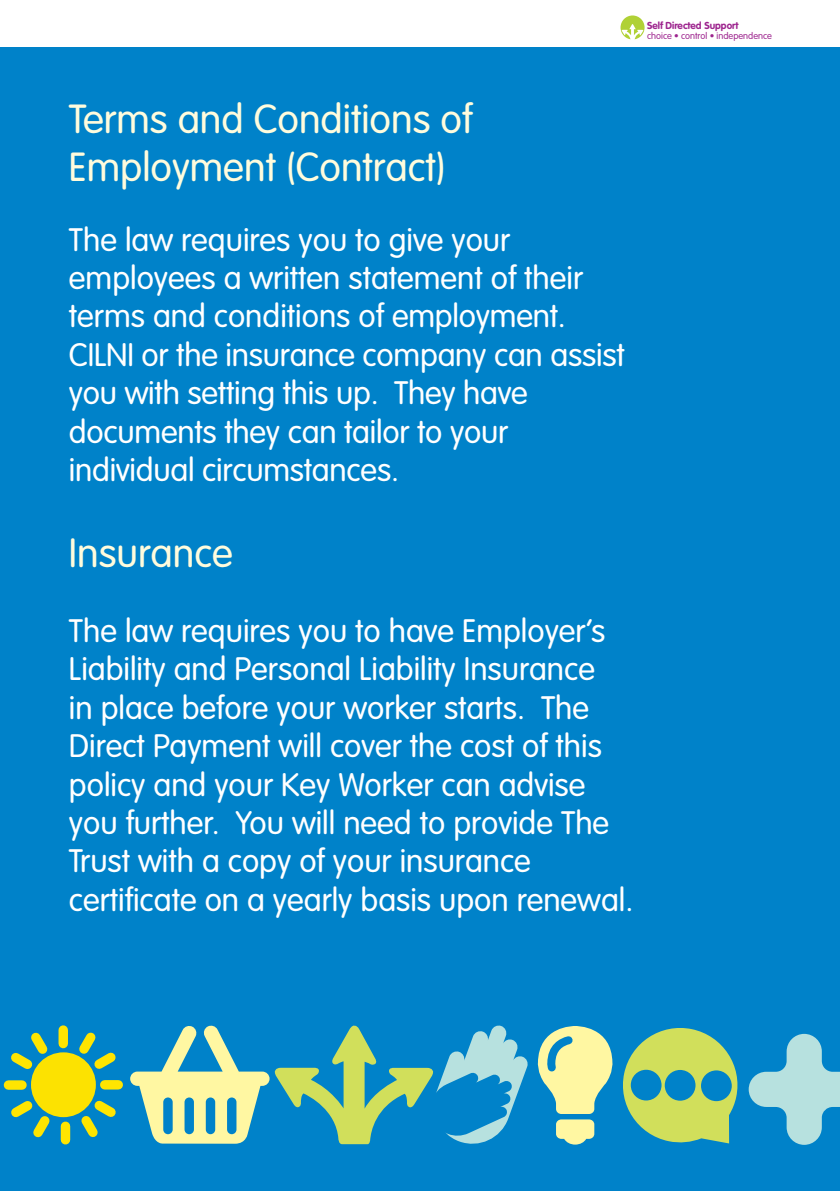
<style>
.page{position:relative;width:840px;height:1191px;background:#fff}
.page>*{position:absolute;margin:0;border:0;box-sizing:border-box;transform-origin:0 0}
.t1{font:300 40px/48px "VAG Rounded";color:#fffcdd}
.t2{font:300 32px/38.4px "VAG Rounded";color:#fff}
.t3{font:700 10px "VAG Rounded";color:#9d248e}
.t4{font:300 9.2px "VAG Rounded";color:#9d248e}
</style>
<div class="page">
<div style="left:0;top:48px;width:839px;height:1143px;background:#0082c9"></div>
<div style="left:620px;top:15px;width:24px;height:24px;background:#b0d136;border-radius:50%"></div>
<svg style="left:621px;top:24px;width:22px;height:16px"></svg>
<div style="left:31px;top:1052px;width:65px;height:65px;background:#fce201;border-radius:50%"></div>
<div style="left:58px;top:1030px;width:10px;height:13px;background:#ffe501"></div>
<div style="left:61px;top:1126px;width:9px;height:13px;background:#ffe501"></div>
<div style="left:8px;top:1080px;width:14px;height:9px;background:#ffe501"></div>
<div style="left:105px;top:1080px;width:13px;height:9px;background:#ffe501"></div>
<svg style="left:11px;top:1093px;width:47px;height:45px"></svg>
<svg style="left:71px;top:1032px;width:45px;height:45px"></svg>
<svg style="left:73px;top:1092px;width:43px;height:45px"></svg>
<svg style="left:11px;top:1032px;width:44px;height:45px"></svg>
<svg style="left:748px;top:1033px;width:91px;height:111px"></svg>
<svg style="left:537px;top:1026px;width:201px;height:119px"></svg>
<svg style="left:130px;top:1025px;width:398px;height:120px"></svg>
<p class="t3" style="left:646px;top:20px;width:93px">Self Directed Support</p>
<p class="t4" style="left:646px;top:30px;width:126px">choice • control • independence</p>
<p class="t1" style="left:69px;top:95px;width:405px">Terms and Conditions of<br>Employment (Contract)</p>
<p class="t2" style="left:69px;top:220px;width:557px">The law requires you to give your employees a written statement of their terms and conditions of employment.<br>CILNI or the insurance company can assist you with setting this up. They have documents they can tailor to your individual circumstances.</p>
<p class="t1" style="left:69px;top:529px;width:165px">Insurance</p>
<p class="t2" style="left:69px;top:611px;width:565px">The law requires you to have Employer’s Liability and Personal Liability Insurance<br>in place before your worker starts. The Direct Payment will cover the cost of this policy and your Key Worker can advise you further. You will need to provide The Trust with a copy of your insurance certificate on a yearly basis upon renewal.</p>
</div>
